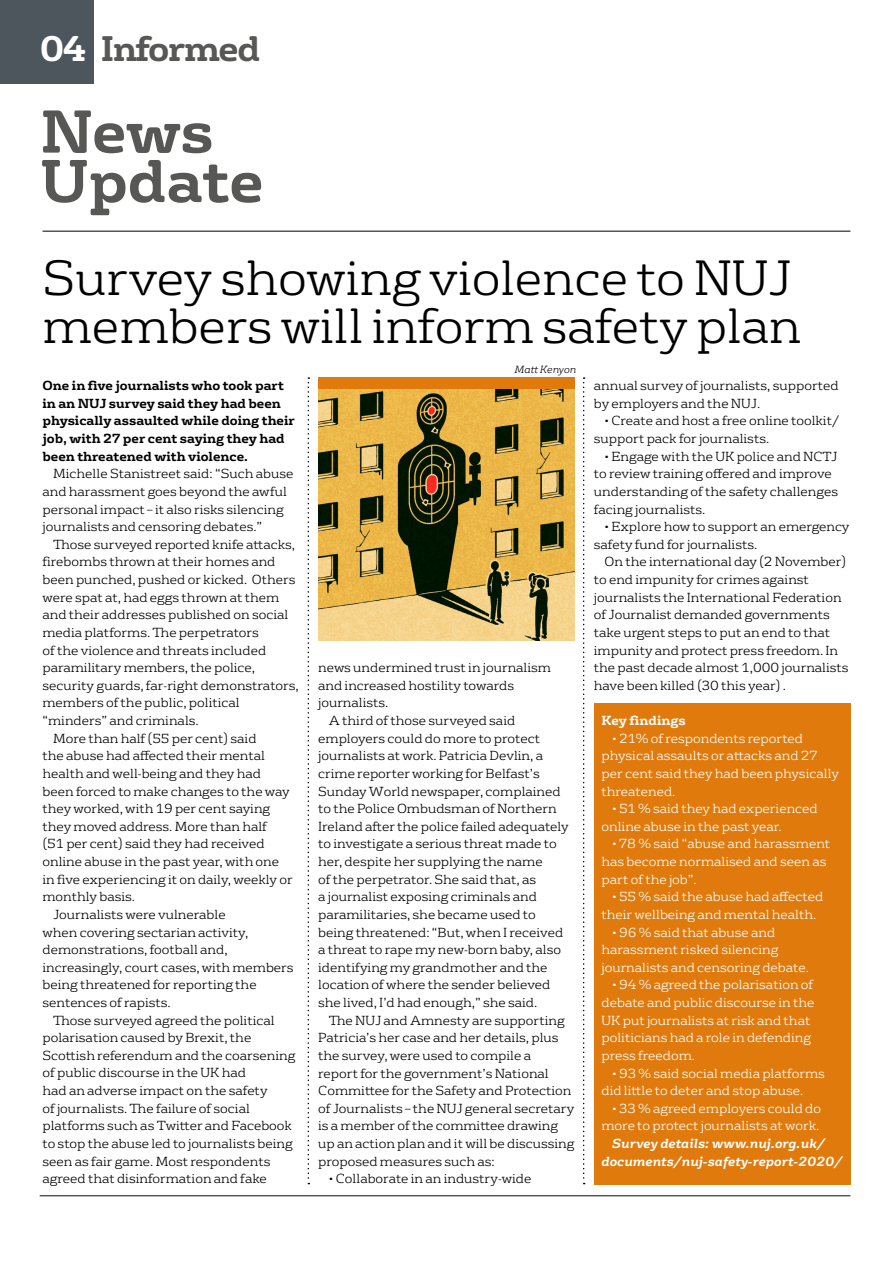
<style>
.page{position:relative;width:893px;height:1263px;background:#fff}
.page>*{position:absolute;margin:0;border:0;box-sizing:border-box;transform-origin:0 0}
.t1{font:700 58.5px/49.5px "FS Rufus";color:#575756}
.t2{font:300 48px/48px "FS Rufus";color:#000}
.t3{font:700 34.5px "FS Rufus";letter-spacing:-.045em;color:#575756}
.t4{font:300 12.75px/17.5px "FS Rufus";color:#000}
.t5{font:300 12.75px/17.5px "FS Rufus";color:#fff}
.t6{font:700 12.75px/17.5px "FS Rufus";color:#000}
.t7{font:italic 700 12.75px/17.5px "FS Rufus";color:#fff;text-align:center}
.t8{font:700 12.75px "FS Rufus";color:#fff}
.t9{font:italic 300 10.2px "FS Rufus";color:#000}
.s1{color:#fff}
</style>
<div class="page">
<div style="left:594px;top:703px;width:256px;height:481px;background:#e07a0c"></div>
<div style="left:0;top:0;width:94px;height:84px;background:#4c565c"></div>
<svg style="left:583px;top:377px;width:2px;height:807px"></svg>
<svg style="left:308px;top:377px;width:1px;height:807px"></svg>
<hr style="left:43px;top:230px;width:807px;height:2px;background:#575756">
<div style="left:318px;top:377px;width:257px;height:12px;background:#e07a0c"></div>
<img style="left:318px;top:389px;width:257px;height:252px">
<hr style="left:40px;top:1195px;width:810px;height:1px;background:#575756">
<h3 class="t3" style="left:40px;top:19px;width:222px"><span class="s1">04</span> Informed</h3>
<h1 class="t1" style="left:40px;top:102px;width:225px">News<br>Update</h1>
<h2 class="t2" style="left:43px;top:250px;width:760px">Survey showing violence to NUJ members will inform safety plan</h2>
<p class="t6" style="left:43px;top:376px;width:254px">One in five journalists who took part in an NUJ survey said they had been physically assaulted while doing their job, with 27 per cent saying they had been threatened with violence.</p>
<p class="t4" style="left:43px;top:464px;width:252px;text-indent:11px">Michelle Stanistreet said: “Such abuse and harassment goes beyond the awful personal impact – it also risks silencing journalists and censoring debates.”</p>
<p class="t4" style="left:53px;top:534px;width:243px">Those surveyed reported knife attacks,</p>
<p class="t4" style="left:43px;top:552px;width:234px">firebombs thrown at their homes and</p>
<p class="t4" style="left:43px;top:570px;width:254px">been punched, pushed or kicked. Others</p>
<p class="t4" style="left:43px;top:587px;width:238px">were spat at, had eggs thrown at them</p>
<p class="t4" style="left:43px;top:605px;width:247px">and their addresses published on social</p>
<p class="t4" style="left:43px;top:622px;width:218px">media platforms. The perpetrators</p>
<p class="t4" style="left:43px;top:640px;width:225px">of the violence and threats included</p>
<p class="t4" style="left:43px;top:658px;width:214px">paramilitary members, the police,</p>
<p class="t4" style="left:43px;top:675px;width:258px">security guards, far-right demonstrators,</p>
<p class="t4" style="left:43px;top:693px;width:199px">members of the public, political</p>
<p class="t4" style="left:43px;top:711px;width:158px">“minders” and criminals.</p>
<p class="t4" style="left:53px;top:728px;width:205px">More than half (55 per cent) said</p>
<p class="t4" style="left:43px;top:746px;width:224px">the abuse had affected their mental</p>
<p class="t4" style="left:43px;top:763px;width:220px">health and well-being and they had</p>
<p class="t4" style="left:43px;top:781px;width:249px">been forced to make changes to the way</p>
<p class="t4" style="left:43px;top:799px;width:229px">they worked, with 19 per cent saying</p>
<p class="t4" style="left:43px;top:816px;width:226px">they moved address. More than half</p>
<p class="t4" style="left:43px;top:834px;width:224px">(51 per cent) said they had received</p>
<p class="t4" style="left:43px;top:852px;width:238px">online abuse in the past year, with one</p>
<p class="t4" style="left:43px;top:869px;width:252px">in five experiencing it on daily, weekly or</p>
<p class="t4" style="left:43px;top:887px;width:94px">monthly basis.</p>
<p class="t4" style="left:53px;top:904px;width:174px">Journalists were vulnerable</p>
<p class="t4" style="left:43px;top:922px;width:207px">when covering sectarian activity,</p>
<p class="t4" style="left:43px;top:940px;width:187px">demonstrations, football and,</p>
<p class="t4" style="left:43px;top:957px;width:253px">increasingly, court cases, with members</p>
<p class="t4" style="left:43px;top:975px;width:216px">being threatened for reporting the</p>
<p class="t4" style="left:43px;top:992px;width:130px">sentences of rapists.</p>
<p class="t4" style="left:53px;top:1010px;width:223px">Those surveyed agreed the political</p>
<p class="t4" style="left:43px;top:1028px;width:210px">polarisation caused by Brexit, the</p>
<p class="t4" style="left:43px;top:1045px;width:254px">Scottish referendum and the coarsening</p>
<p class="t4" style="left:43px;top:1063px;width:205px">of public discourse in the UK had</p>
<p class="t4" style="left:43px;top:1081px;width:226px">had an adverse impact on the safety</p>
<p class="t4" style="left:43px;top:1098px;width:209px">of journalists. The failure of social</p>
<p class="t4" style="left:43px;top:1116px;width:251px">platforms such as Twitter and Facebook</p>
<p class="t4" style="left:43px;top:1133px;width:252px">to stop the abuse led to journalists being</p>
<p class="t4" style="left:43px;top:1151px;width:229px">seen as fair game. Most respondents</p>
<p class="t4" style="left:43px;top:1169px;width:226px">agreed that disinformation and fake</p>
<p class="t9" style="left:515px;top:360px;width:63px">Matt Kenyon</p>
<p class="t4" style="left:318px;top:658px;width:234px">news undermined trust in journalism</p>
<p class="t4" style="left:318px;top:675px;width:197px">and increased hostility towards</p>
<p class="t4" style="left:318px;top:693px;width:72px">journalists.</p>
<p class="t4" style="left:329px;top:711px;width:188px">A third of those surveyed said</p>
<p class="t4" style="left:318px;top:728px;width:223px">employers could do more to protect</p>
<p class="t4" style="left:318px;top:746px;width:226px">journalists at work. Patricia Devlin, a</p>
<p class="t4" style="left:318px;top:763px;width:223px">crime reporter working for Belfast’s</p>
<p class="t4" style="left:318px;top:781px;width:244px">Sunday World newspaper, complained</p>
<p class="t4" style="left:318px;top:799px;width:240px">to the Police Ombudsman of Northern</p>
<p class="t4" style="left:318px;top:816px;width:252px">Ireland after the police failed adequately</p>
<p class="t4" style="left:318px;top:834px;width:240px">to investigate a serious threat made to</p>
<p class="t4" style="left:318px;top:852px;width:226px">her, despite her supplying the name</p>
<p class="t4" style="left:318px;top:869px;width:219px">of the perpetrator. She said that, as</p>
<p class="t4" style="left:318px;top:887px;width:220px">a journalist exposing criminals and</p>
<p class="t4" style="left:318px;top:904px;width:219px">paramilitaries, she became used to</p>
<p class="t4" style="left:318px;top:922px;width:247px">being threatened: “But, when I received</p>
<p class="t4" style="left:318px;top:940px;width:244px">a threat to rape my new-born baby, also</p>
<p class="t4" style="left:318px;top:957px;width:231px">identifying my grandmother and the</p>
<p class="t4" style="left:318px;top:975px;width:234px">location of where the sender believed</p>
<p class="t4" style="left:318px;top:993px;width:221px">she lived, I’d had enough,” she said.</p>
<p class="t4" style="left:329px;top:1010px;width:237px">The NUJ and Amnesty are supporting</p>
<p class="t4" style="left:318px;top:1028px;width:242px">Patricia’s her case and her details, plus</p>
<p class="t4" style="left:318px;top:1045px;width:214px">the survey, were used to compile a</p>
<p class="t4" style="left:318px;top:1063px;width:232px">report for the government’s National</p>
<p class="t4" style="left:318px;top:1081px;width:255px">Committee for the Safety and Protection</p>
<p class="t4" style="left:318px;top:1098px;width:258px">of Journalists – the NUJ general secretary</p>
<p class="t4" style="left:318px;top:1116px;width:241px">is a member of the committee drawing</p>
<p class="t4" style="left:318px;top:1134px;width:258px">up an action plan and it will be discussing</p>
<p class="t4" style="left:318px;top:1151px;width:178px">proposed measures such as:</p>
<p class="t4" style="left:329px;top:1169px;width:204px">• Collaborate in an industry-wide</p>
<p class="t4" style="left:594px;top:376px;width:246px">annual survey of journalists, supported by employers and the NUJ.</p>
<p class="t4" style="left:594px;top:411px;width:247px;text-indent:11px">• Create and host a free online toolkit/ support pack for journalists.</p>
<p class="t4" style="left:594px;top:446px;width:246px;text-indent:11px">• Engage with the UK police and NCTJ to review training offered and improve understanding of the safety challenges facing journalists.</p>
<p class="t4" style="left:594px;top:517px;width:257px;text-indent:11px">• Explore how to support an emergency safety fund for journalists.</p>
<p class="t4" style="left:594px;top:552px;width:256px;text-indent:11px">On the international day (2 November) to end impunity for crimes against journalists the International Federation of Journalist demanded governments take urgent steps to put an end to that impunity and protect press freedom. In the past decade almost 1,000 journalists have been killed (30 this year) .</p>
<p class="t8" style="left:601px;top:709px;width:86px">Key findings</p>
<p class="t5" style="left:601px;top:728px;width:239px;text-indent:11px">• 21% of respondents reported physical assaults or attacks and 27 per cent said they had been physically threatened.</p>
<p class="t5" style="left:601px;top:799px;width:218px;text-indent:11px">• 51 % said they had experienced online abuse in the past year.</p>
<p class="t5" style="left:601px;top:834px;width:230px;text-indent:11px">• 78 % said “abuse and harassment has become normalised and seen as part of the job”.</p>
<p class="t5" style="left:601px;top:887px;width:223px;text-indent:11px">• 55 % said the abuse had affected their wellbeing and mental health.</p>
<p class="t5" style="left:601px;top:922px;width:209px;text-indent:11px">• 96 % said that abuse and harassment risked silencing journalists and censoring debate.</p>
<p class="t5" style="left:601px;top:975px;width:215px;text-indent:11px">• 94 % agreed the polarisation of debate and public discourse in the<br>UK put journalists at risk and that politicians had a role in defending press freedom.</p>
<p class="t5" style="left:601px;top:1063px;width:225px;text-indent:11px">• 93 % said social media platforms did little to deter and stop abuse.</p>
<p class="t5" style="left:601px;top:1098px;width:221px;text-align:right">• 33 % agreed employers could do more to protect journalists at work.</p>
<p class="t7" style="left:601px;top:1133px;width:243px">Survey details: www.nuj.org.uk/ documents/nuj-safety-report-2020/</p>
</div>
